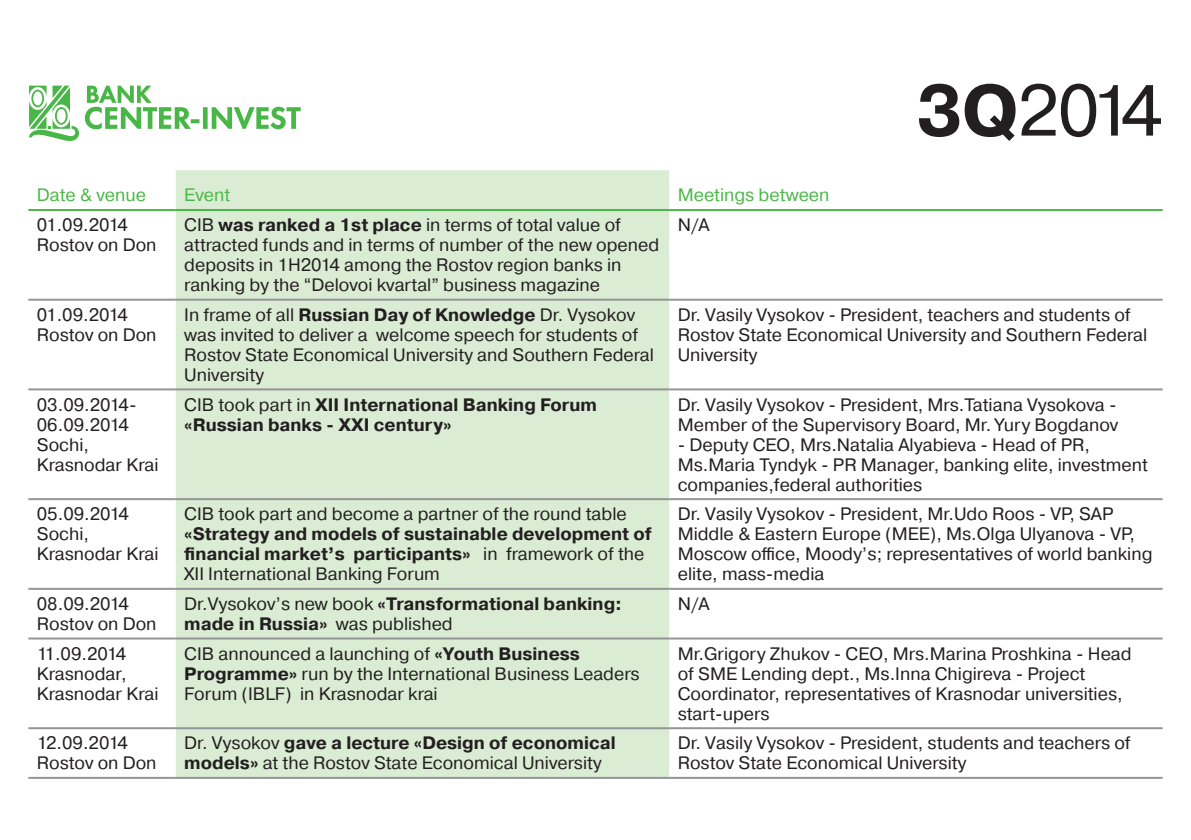
<style>
.page{position:relative;width:1191px;height:840px;background:#fff}
.page>*{position:absolute;margin:0;border:0;box-sizing:border-box;transform-origin:0 0}
.t1{font:72px "Pragmatica";color:#231f20}
.t2{font:18px/20px "Pragmatica";color:#231f20}
.t3{font:700 18px/20px "Pragmatica";color:#231f20}
.t4{font:18px "Pragmatica";color:#4cb848}
.s1{font-weight:700}
.s2{font-weight:400}
</style>
<div class="page">
<svg style="left:29px;top:86px;width:50px;height:55px"></svg>
<svg style="left:85px;top:86px;width:216px;height:43px"></svg>
<svg style="left:28px;top:300px;width:1134px;height:430px"></svg>
<div style="left:176px;top:170px;width:493px;height:606px;background:#daecd4"></div>
<hr style="left:28px;top:209px;width:148px;height:2px;background:#4cb848">
<hr style="left:176px;top:209px;width:493px;height:2px;background:#4cb848">
<hr style="left:669px;top:209px;width:493px;height:2px;background:#4cb848">
<hr style="left:28px;top:298px;width:148px;height:2px;background:#939598">
<hr style="left:176px;top:298px;width:493px;height:2px;background:#939598">
<hr style="left:669px;top:298px;width:493px;height:2px;background:#939598">
<hr style="left:28px;top:388px;width:148px;height:2px;background:#939598">
<hr style="left:176px;top:388px;width:493px;height:2px;background:#939598">
<hr style="left:669px;top:388px;width:493px;height:2px;background:#939598">
<hr style="left:28px;top:498px;width:148px;height:2px;background:#939598">
<hr style="left:176px;top:498px;width:493px;height:2px;background:#939598">
<hr style="left:669px;top:498px;width:493px;height:2px;background:#939598">
<hr style="left:28px;top:587px;width:148px;height:2px;background:#939598">
<hr style="left:176px;top:587px;width:493px;height:2px;background:#939598">
<hr style="left:669px;top:587px;width:493px;height:2px;background:#939598">
<hr style="left:28px;top:637px;width:148px;height:2px;background:#939598">
<hr style="left:176px;top:637px;width:493px;height:2px;background:#939598">
<hr style="left:669px;top:637px;width:493px;height:2px;background:#939598">
<hr style="left:28px;top:726px;width:148px;height:2px;background:#939598">
<hr style="left:176px;top:726px;width:493px;height:2px;background:#939598">
<hr style="left:669px;top:726px;width:493px;height:2px;background:#939598">
<hr style="left:28px;top:776px;width:148px;height:2px;background:#939598">
<hr style="left:176px;top:776px;width:493px;height:2px;background:#939598">
<hr style="left:669px;top:776px;width:493px;height:2px;background:#939598">
<h1 class="t1" style="left:916px;top:66px;width:248px"><span class="s1">3Q</span>2014</h1>
<p class="t4" style="left:37px;top:184px;width:111px">Date &amp; venue</p>
<p class="t4" style="left:184px;top:184px;width:47px">Event</p>
<p class="t4" style="left:677px;top:184px;width:153px">Meetings between</p>
<p class="t2" style="left:37px;top:215px;width:121px">01.09.2014<br>Rostov on Don</p>
<p class="t2" style="left:184px;top:215px;width:476px">CIB <span class="s1">was ranked a 1st place</span> in terms of total value of attracted funds and in terms of number of the new opened deposits in 1H2014 among the Rostov region banks in ranking by the “Delovoi kvartal” business magazine</p>
<p class="t2" style="left:677px;top:215px;width:34px">N/A</p>
<p class="t2" style="left:37px;top:305px;width:121px">01.09.2014<br>Rostov on Don</p>
<p class="t2" style="left:184px;top:305px;width:471px">In frame of all <span class="s1">Russian Day of Knowledge</span> Dr. Vysokov was invited to deliver a welcome speech for students of Rostov State Economical University and Southern Federal University</p>
<p class="t2" style="left:677px;top:305px;width:471px">Dr. Vasily Vysokov - President, teachers and students of<br>Rostov State Economical University and Southern Federal<br>University</p>
<p class="t2" style="left:37px;top:394px;width:123px">03.09.2014-<br>06.09.2014<br>Sochi,<br>Krasnodar Krai</p>
<p class="t3" style="left:184px;top:394px;width:414px"><span class="s2">CIB took part in</span> XII International Banking Forum «Russian banks - XXI century»</p>
<p class="t2" style="left:677px;top:394px;width:442px">Dr. Vasily Vysokov - President, Mrs.Tatiana Vysokova -<br>Member of the Supervisory Board, Mr. Yury Bogdanov</p>
<p class="t2" style="left:677px;top:434px;width:471px">- Deputy CEO, Mrs.Natalia Alyabieva - Head of PR,<br>Ms.Maria Tyndyk - PR Manager, banking elite, investment companies,federal authorities</p>
<p class="t2" style="left:37px;top:504px;width:123px">05.09.2014<br>Sochi,<br>Krasnodar Krai</p>
<p class="t2" style="left:184px;top:504px;width:444px">CIB took part and become a partner of the round table</p>
<p class="t3" style="left:184px;top:524px;width:469px">«Strategy and models of sustainable development of financial market’s participants» <span class="s2">in framework of the<br>XII International Banking Forum</span></p>
<p class="t2" style="left:677px;top:504px;width:476px">Dr. Vasily Vysokov - President, Mr.Udo Roos - VP, SAP Middle &amp; Eastern Europe (MEE), Ms.Olga Ulyanova - VP, Moscow office, Moody’s; representatives of world banking elite, mass-media</p>
<p class="t2" style="left:37px;top:593px;width:121px">08.09.2014<br>Rostov on Don</p>
<p class="t3" style="left:184px;top:593px;width:439px"><span class="s2">Dr.Vysokov’s new book</span> «Transformational banking: made in Russia» <span class="s2">was published</span></p>
<p class="t2" style="left:677px;top:593px;width:34px">N/A</p>
<p class="t2" style="left:37px;top:643px;width:123px">11.09.2014<br>Krasnodar,<br>Krasnodar Krai</p>
<p class="t2" style="left:184px;top:643px;width:457px">CIB announced a launching of <span class="s1">«Youth Business<br>Programme»</span> run by the International Business Leaders<br>Forum (IBLF) in Krasnodar krai</p>
<p class="t2" style="left:677px;top:643px;width:455px">Mr.Grigory Zhukov - CEO, Mrs.Marina Proshkina - Head of SME Lending dept., Ms.Inna Chigireva - Project Coordinator, representatives of Krasnodar universities, start-upers</p>
<p class="t2" style="left:37px;top:733px;width:121px">12.09.2014<br>Rostov on Don</p>
<p class="t2" style="left:184px;top:733px;width:433px">Dr. Vysokov <span class="s1">gave a lecture «Design of economical models»</span> at the Rostov State Economical University</p>
<p class="t2" style="left:677px;top:733px;width:454px">Dr. Vasily Vysokov - President, students and teachers of<br>Rostov State Economical University</p>
</div>
